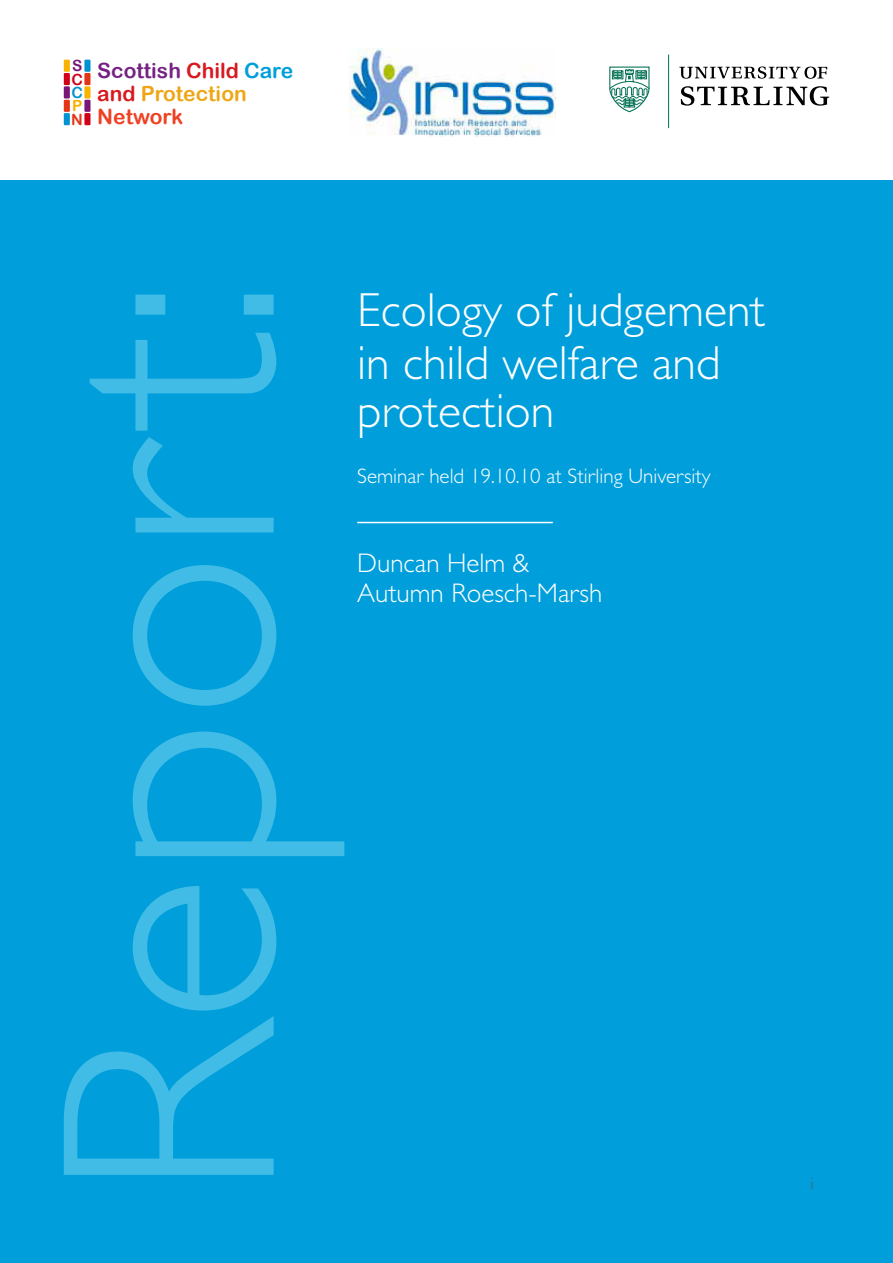
<style>
.page{position:relative;width:893px;height:1263px;background:#fff}
.page>*{position:absolute;margin:0;border:0;box-sizing:border-box;transform-origin:0 0}
.t1{font:300 307.65px "Gill Sans Std";color:#41bce7}
.t2{font:300 48px/52.5px "Gill Sans Std";color:#fff}
.t3{font:300 27px/30px "Gill Sans Std";color:#fff}
.t4{font:300 21px "Gill Sans Std";color:#fff}
.t5{font:21px/23.2px "Arial Rounded MT Bold";color:#eea616}
.t6{font:21px "Arial Rounded MT Bold";color:#ef4123}
.t7{font:300 16.5px "Gill Sans Std";color:#58595b}
.t8{font:15.45px/13.4px "Arial Rounded MT Bold";color:#781777;text-align:justify}
.s1{color:#d10019}
.s2{color:#0093d1}
.s3{color:#f9b200}
.s4{color:#e53517}
.s5{color:#762283}
.s6{color:#d71920}
.s7{color:#009fdb}
</style>
<div class="page">
<div style="left:0;top:181px;width:893px;height:1082px;background:#009fdb"></div>
<hr style="left:668px;top:55px;width:1px;height:73px;background:#006f52">
<hr style="left:357px;top:522px;width:196px;height:1px;background:#fff">
<div style="left:64px;top:113px;width:6px;height:12px;background:#0093d1"></div>
<div style="left:64px;top:60px;width:6px;height:12px;background:#f9b200"></div>
<div style="left:64px;top:100px;width:6px;height:12px;background:#e53517"></div>
<div style="left:64px;top:73px;width:6px;height:12px;background:#d10019"></div>
<div style="left:64px;top:86px;width:6px;height:12px;background:#781777"></div>
<div style="left:84px;top:60px;width:7px;height:12px;background:#0093d1"></div>
<div style="left:84px;top:113px;width:7px;height:12px;background:#d10019"></div>
<div style="left:84px;top:73px;width:7px;height:12px;background:#e53517"></div>
<div style="left:84px;top:86px;width:7px;height:12px;background:#f9b200"></div>
<div style="left:84px;top:100px;width:7px;height:12px;background:#781777"></div>
<svg style="left:609px;top:66px;width:41px;height:47px"></svg>
<img style="left:349px;top:48px;width:206px;height:88px">
<svg style="left:679px;top:66px;width:148px;height:13px"></svg>
<svg style="left:681px;top:86px;width:148px;height:20px"></svg>
<h5 class="t8" style="left:71px;top:59px;width:13px">S <span class="s1">C </span><span class="s2">C </span><span class="s3">P </span><span class="s4">N</span></h5>
<p class="t5" style="left:97px;top:58px;width:198px"><span class="s5">Scottish</span> <span class="s6">Child</span> <span class="s7">Care </span><span class="s6">and</span> Protection</p>
<h3 class="t6" style="left:97px;top:104px;width:88px">Network</h3>
<p class="t1" style="left:-2px;top:1199px;width:923px;rotate:-90deg">Report:</p>
<h1 class="t2" style="left:357px;top:284px;width:409px">Ecology of judgement in child welfare and</h1>
<h1 class="t2" style="left:357px;top:385px;width:199px">protection</h1>
<p class="t4" style="left:357px;top:464px;width:355px">Seminar held 19.10.10 at Stirling University</p>
<h2 class="t3" style="left:357px;top:548px;width:247px">Duncan Helm &amp;<br>Autumn Roesch-Marsh</h2>
<p class="t7" style="left:811px;top:1174px;width:5px">i</p>
</div>
